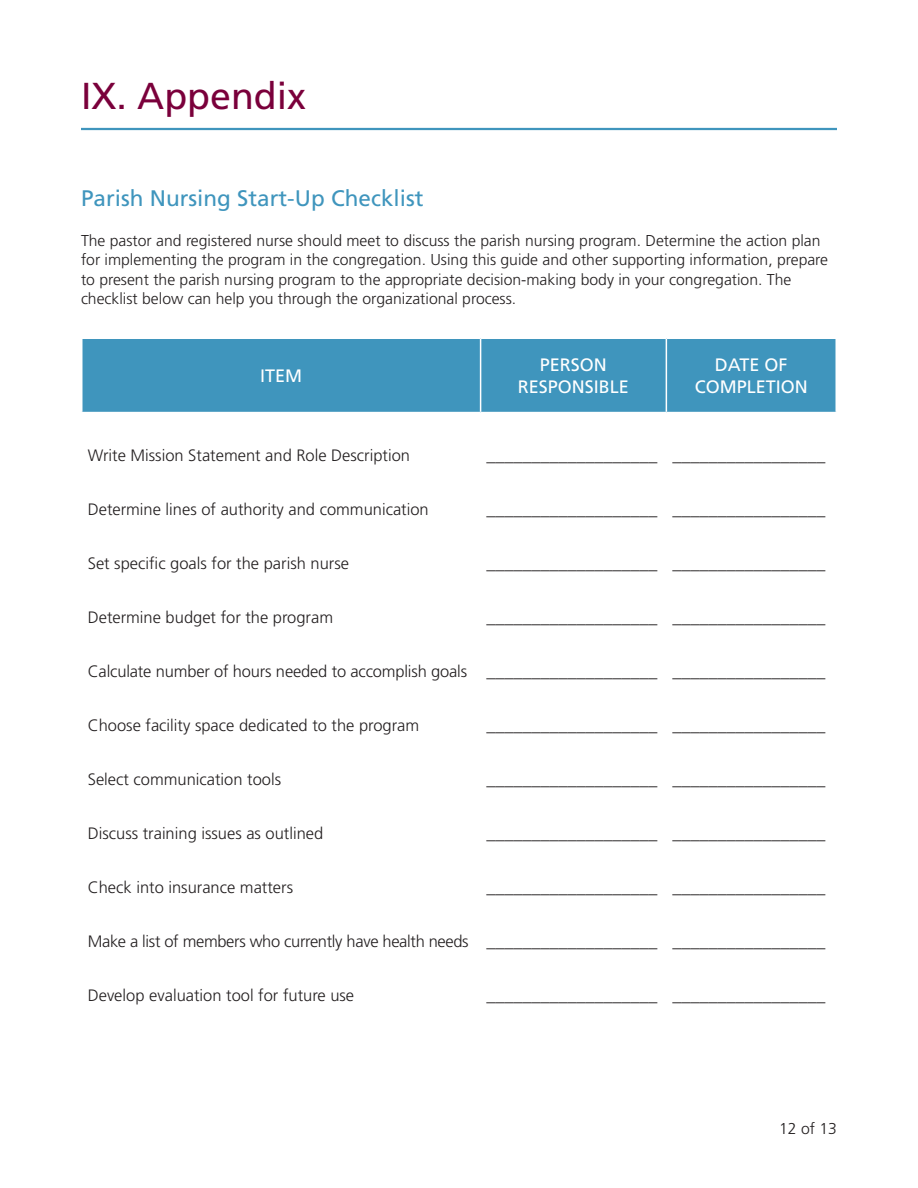
<style>
.page{position:relative;width:918px;height:1188px;background:#fff}
.page>*{position:absolute;margin:0;border:0;box-sizing:border-box;transform-origin:0 0}
.t1{font:37.5px "Frutiger LT Std";color:#7a003b}
.t2{font:22.5px "Frutiger LT Std";color:#3f95bd}
.t3{font:18px "Minion Pro";color:#231f20}
.t4{font:18px "Frutiger LT Std";color:#fff}
.t5{font:300 16.5px "Frutiger LT Std";color:#231f20}
.t6{font:300 16.5px "Frutiger LT Std";letter-spacing:-.02em;color:#231f20}
.t7{font:300 15.75px/19.5px "Frutiger LT Std";color:#231f20}
</style>
<div class="page">
<hr style="left:81px;top:128px;width:756px;height:2px;background:#3f95bd">
<div style="left:82px;top:339px;width:754px;height:73px;background:#3f95bd"></div>
<hr style="left:480px;top:339px;width:1px;height:73px;background:#fff">
<hr style="left:666px;top:339px;width:1px;height:73px;background:#fff">
<p class="t1" style="left:81px;top:74px;width:227px">IX. Appendix</p>
<p class="t2" style="left:81px;top:185px;width:344px">Parish Nursing Start-Up Checklist</p>
<p class="t7" style="left:81px;top:231px;width:749px">The pastor and registered nurse should meet to discuss the parish nursing program. Determine the action plan for implementing the program in the congregation. Using this guide and other supporting information, prepare to present the parish nursing program to the appropriate decision-making body in your congregation. The checklist below can help you through the organizational process.</p>
<p class="t4" style="left:260px;top:365px;width:44px">ITEM</p>
<p class="t4" style="left:540px;top:355px;width:69px">PERSON</p>
<p class="t4" style="left:518px;top:376px;width:113px">RESPONSIBLE</p>
<p class="t4" style="left:715px;top:355px;width:74px">DATE OF</p>
<p class="t4" style="left:695px;top:376px;width:115px">COMPLETION</p>
<p class="t5" style="left:88px;top:446px;width:324px">Write Mission Statement and Role Description</p>
<p class="t5" style="left:88px;top:500px;width:343px">Determine lines of authority and communication</p>
<p class="t5" style="left:88px;top:554px;width:263px">Set specific goals for the parish nurse</p>
<p class="t5" style="left:88px;top:608px;width:247px">Determine budget for the program</p>
<p class="t5" style="left:88px;top:662px;width:381px">Calculate number of hours needed to accomplish goals</p>
<p class="t5" style="left:88px;top:716px;width:333px">Choose facility space dedicated to the program</p>
<p class="t5" style="left:88px;top:770px;width:195px">Select communication tools</p>
<p class="t5" style="left:88px;top:824px;width:237px">Discuss training issues as outlined</p>
<p class="t5" style="left:88px;top:878px;width:207px">Check into insurance matters</p>
<p class="t6" style="left:88px;top:932px;width:383px">Make a list of members who currently have health needs</p>
<p class="t5" style="left:88px;top:986px;width:268px">Develop evaluation tool for future use</p>
<p class="t3" style="left:487px;top:443px;width:172px">___________________</p>
<p class="t3" style="left:672px;top:443px;width:154px">_________________</p>
<p class="t3" style="left:487px;top:497px;width:172px">___________________</p>
<p class="t3" style="left:672px;top:497px;width:154px">_________________</p>
<p class="t3" style="left:487px;top:551px;width:172px">___________________</p>
<p class="t3" style="left:672px;top:551px;width:154px">_________________</p>
<p class="t3" style="left:487px;top:605px;width:172px">___________________</p>
<p class="t3" style="left:672px;top:605px;width:154px">_________________</p>
<p class="t3" style="left:487px;top:659px;width:172px">___________________</p>
<p class="t3" style="left:672px;top:659px;width:154px">_________________</p>
<p class="t3" style="left:487px;top:713px;width:172px">___________________</p>
<p class="t3" style="left:672px;top:713px;width:154px">_________________</p>
<p class="t3" style="left:487px;top:767px;width:172px">___________________</p>
<p class="t3" style="left:672px;top:767px;width:154px">_________________</p>
<p class="t3" style="left:487px;top:821px;width:172px">___________________</p>
<p class="t3" style="left:672px;top:821px;width:154px">_________________</p>
<p class="t3" style="left:487px;top:875px;width:172px">___________________</p>
<p class="t3" style="left:672px;top:875px;width:154px">_________________</p>
<p class="t3" style="left:487px;top:929px;width:172px">___________________</p>
<p class="t3" style="left:672px;top:929px;width:154px">_________________</p>
<p class="t3" style="left:487px;top:983px;width:172px">___________________</p>
<p class="t3" style="left:672px;top:983px;width:154px">_________________</p>
<p class="t7" style="left:779px;top:1119px;width:59px">12 of 13</p>
</div>
